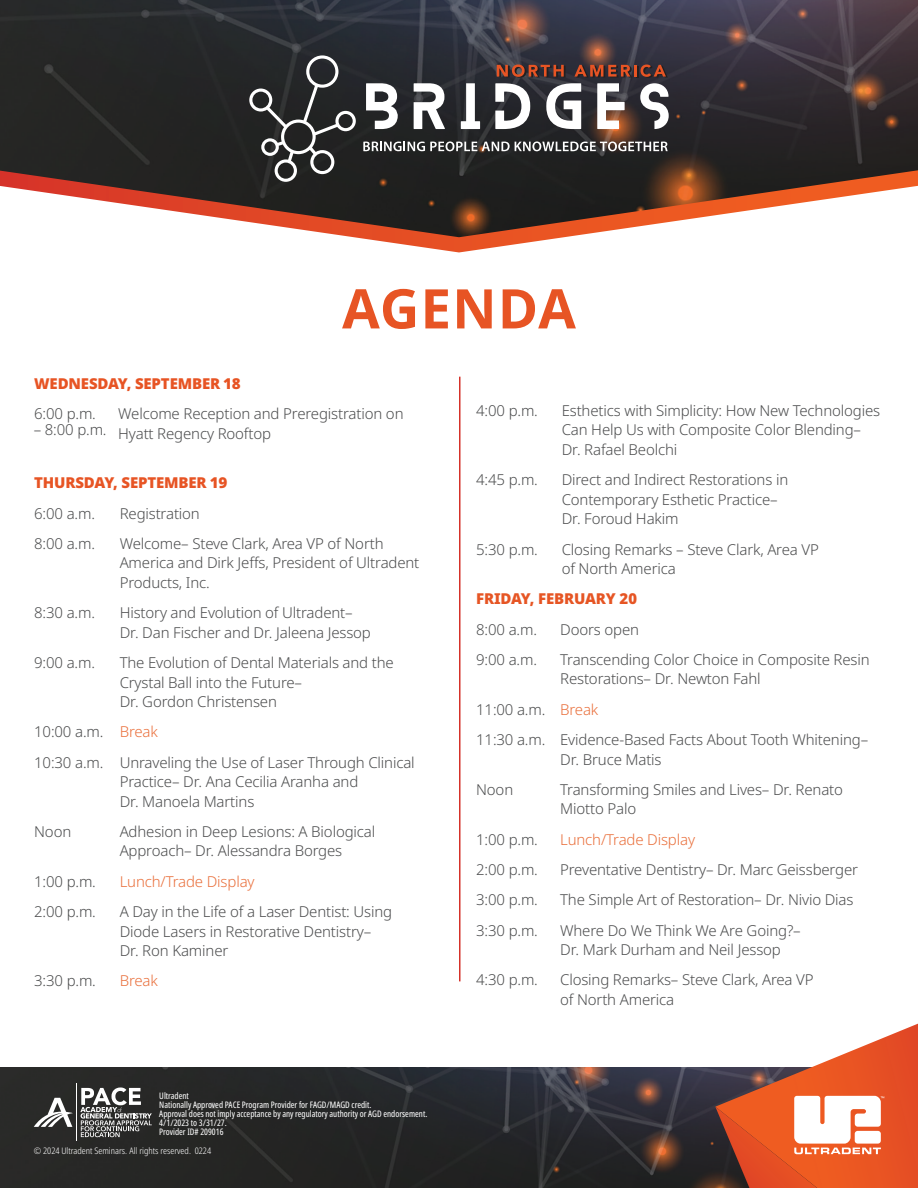
<style>
.page{position:relative;width:918px;height:1188px;background:#fff}
.page>*{position:absolute;margin:0;border:0;box-sizing:border-box;transform-origin:0 0}
.t1{font:700 54.75px "Noto Sans";letter-spacing:.02em;color:#e75424}
.t2{font:300 15px/19.5px "Noto Sans";letter-spacing:-.01em;color:#4b4c4d}
.t3{font:300 15px "Noto Sans";letter-spacing:-.01em;color:#e96f3b}
.t4{font:900 15px "Noto Sans";letter-spacing:-.01em;color:#e75424}
.t5{font:900 15px "Noto Sans";letter-spacing:-.01em;color:#e65524}
.t6{font:extra-condensed 9px "Noto Sans";color:#fff}
.t7{font:300 condensed 9px "Noto Sans";color:#fff}
.s1{color:#ea6f3b}
.s2{color:#e96f3b}
</style>
<div class="page">
<hr style="left:459px;top:377px;width:1px;height:604px;background:#d53129">
<img style="left:0;top:0;width:918px;height:170px">
<svg style="left:0;top:170px;width:918px;height:82px"></svg>
<img style="left:0;top:1067px;width:715px;height:121px">
<svg style="left:34px;top:1098px;width:39px;height:29px"></svg>
<hr style="left:77px;top:1084px;width:1px;height:57px;background:#fff">
<svg style="left:80px;top:1087px;width:72px;height:50px;background:#6e6e6d"></svg>
<svg style="left:366px;top:65px;width:303px;height:64px"></svg>
<svg style="left:363px;top:141px;width:305px;height:10px"></svg>
<svg style="left:249px;top:55px;width:107px;height:127px;background:#404242"></svg>
<svg style="left:715px;top:1024px;width:203px;height:164px"></svg>
<p class="t1" style="left:342px;top:270px;width:235px">AGENDA</p>
<p class="t4" style="left:34px;top:372px;width:208px">WEDNESDAY, SEPTEMBER 18</p>
<p class="t2" style="left:34px;top:404px;width:63px">6:00 p.m.</p>
<p class="t2" style="left:118px;top:404px;width:287px">Welcome Reception and Preregistration on<br>Hyatt Regency Rooftop</p>
<p class="t4" style="left:34px;top:471px;width:195px">THURSDAY, SEPTEMBER 19</p>
<p class="t2" style="left:34px;top:504px;width:62px">6:00 a.m.</p>
<p class="t2" style="left:120px;top:504px;width:82px">Registration</p>
<p class="t2" style="left:34px;top:534px;width:62px">8:00 a.m.</p>
<p class="t2" style="left:120px;top:534px;width:301px">Welcome– Steve Clark, Area VP of North<br>America and Dirk Jeffs, President of Ultradent<br>Products, Inc.</p>
<p class="t2" style="left:34px;top:603px;width:62px">8:30 a.m.</p>
<p class="t2" style="left:120px;top:603px;width:253px">History and Evolution of Ultradent–<br>Dr. Dan Fischer and Dr. Jaleena Jessop</p>
<p class="t2" style="left:34px;top:653px;width:62px">9:00 a.m.</p>
<p class="t2" style="left:120px;top:653px;width:276px">The Evolution of Dental Materials and the<br>Crystal Ball into the Future–<br>Dr. Gordon Christensen</p>
<p class="t2" style="left:34px;top:722px;width:125px">10:00 a.m. <span class="s1">Break</span></p>
<p class="t2" style="left:120px;top:753px;width:297px;text-indent:-85px">10:30 a.m. Unraveling the Use of Laser Through Clinical<br>Practice– Dr. Ana Cecilia Aranha and<br>Dr. Manoela Martins</p>
<p class="t2" style="left:34px;top:822px;width:39px">Noon</p>
<p class="t2" style="left:120px;top:822px;width:257px">Adhesion in Deep Lesions: A Biological<br>Approach– Dr. Alessandra Borges</p>
<p class="t2" style="left:34px;top:872px;width:63px">1:00 p.m.</p>
<p class="t3" style="left:120px;top:871px;width:136px">Lunch/Trade Display</p>
<p class="t2" style="left:34px;top:902px;width:63px">2:00 p.m.</p>
<p class="t2" style="left:120px;top:902px;width:274px">A Day in the Life of a Laser Dentist: Using<br>Diode Lasers in Restorative Dentistry–<br>Dr. Ron Kaminer</p>
<p class="t2" style="left:34px;top:971px;width:63px">3:30 p.m.</p>
<p class="t3" style="left:120px;top:970px;width:40px">Break</p>
<p class="t2" style="left:34px;top:420px;width:74px">– 8:00 p.m.</p>
<p class="t6" style="left:159px;top:1090px;width:31px">Ultradent</p>
<p class="t6" style="left:159px;top:1099px;width:214px">Nationally Approved PACE Program Provider for FAGD/MAGD credit.</p>
<p class="t6" style="left:159px;top:1108px;width:270px">Approval does not imply acceptance by any regulatory authority or AGD endorsement.</p>
<p class="t6" style="left:159px;top:1117px;width:69px">4/1/2023 to 3/31/27.</p>
<p class="t6" style="left:159px;top:1126px;width:66px">Provider ID# 209016</p>
<p class="t7" style="left:34px;top:1144px;width:179px">© 2024 Ultradent Seminars. All rights reserved. 0224</p>
<p class="t2" style="left:476px;top:401px;width:63px">4:00 p.m.</p>
<p class="t2" style="left:562px;top:401px;width:320px">Esthetics with Simplicity: How New Technologies<br>Can Help Us with Composite Color Blending–<br>Dr. Rafael Beolchi</p>
<p class="t2" style="left:476px;top:470px;width:63px">4:45 p.m.</p>
<p class="t2" style="left:562px;top:470px;width:228px">Direct and Indirect Restorations in<br>Contemporary Esthetic Practice–<br>Dr. Foroud Hakim</p>
<p class="t2" style="left:476px;top:540px;width:63px">5:30 p.m.</p>
<p class="t2" style="left:562px;top:540px;width:259px">Closing Remarks – Steve Clark, Area VP of North America</p>
<p class="t5" style="left:476px;top:587px;width:163px">FRIDAY, FEBRUARY 20</p>
<p class="t2" style="left:476px;top:620px;width:62px">8:00 a.m.</p>
<p class="t2" style="left:560px;top:620px;width:80px">Doors open</p>
<p class="t2" style="left:476px;top:650px;width:62px">9:00 a.m.</p>
<p class="t2" style="left:560px;top:650px;width:311px">Transcending Color Choice in Composite Resin<br>Restorations– Dr. Newton Fahl</p>
<p class="t2" style="left:476px;top:700px;width:124px">11:00 a.m. <span class="s2">Break</span></p>
<p class="t2" style="left:560px;top:730px;width:310px;text-indent:-84px">11:30 a.m. Evidence-Based Facts About Tooth Whitening–<br>Dr. Bruce Matis</p>
<p class="t2" style="left:476px;top:780px;width:39px">Noon</p>
<p class="t2" style="left:560px;top:780px;width:284px">Transforming Smiles and Lives– Dr. Renato<br>Miotto Palo</p>
<p class="t2" style="left:476px;top:830px;width:63px">1:00 p.m.</p>
<p class="t3" style="left:560px;top:829px;width:136px">Lunch/Trade Display</p>
<p class="t2" style="left:476px;top:860px;width:63px">2:00 p.m.</p>
<p class="t2" style="left:560px;top:860px;width:299px">Preventative Dentistry– Dr. Marc Geissberger</p>
<p class="t2" style="left:476px;top:890px;width:63px">3:00 p.m.</p>
<p class="t2" style="left:560px;top:890px;width:295px">The Simple Art of Restoration– Dr. Nivio Dias</p>
<p class="t2" style="left:476px;top:921px;width:63px">3:30 p.m.</p>
<p class="t2" style="left:560px;top:921px;width:242px">Where Do We Think We Are Going?–<br>Dr. Mark Durham and Neil Jessop</p>
<p class="t2" style="left:476px;top:970px;width:63px">4:30 p.m.</p>
<p class="t2" style="left:560px;top:970px;width:255px">Closing Remarks– Steve Clark, Area VP of North America</p>
</div>
